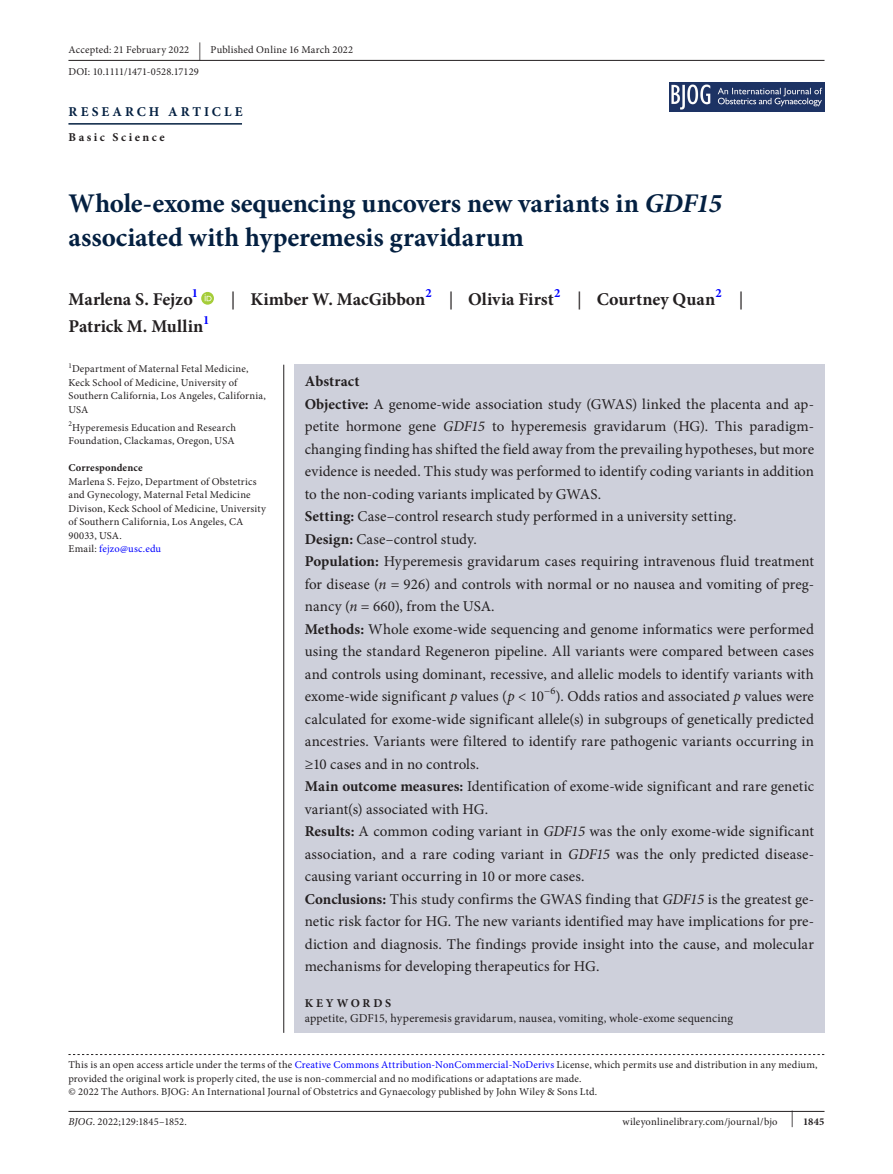
<style>
.page{position:relative;width:893px;height:1174px;background:#fff}
.page>*{position:absolute;margin:0;border:0;box-sizing:border-box;transform-origin:0 0}
.t1{font:700 27px/34.5px "Minion Pro";color:#042041}
.t2{font:700 18px "Minion Pro";color:#231f20}
.t3{font:18px "Minion Pro";color:#231f20}
.t4{font:15px/22.5px "Minion Pro";letter-spacing:.005em;color:#231f20}
.t5{font:700 13.5px "Minion Pro";letter-spacing:.23em;color:#042041}
.t6{font:700 12.6px "Minion Pro";color:#00f}
.t7{font:12px "Minion Pro";letter-spacing:.01em;color:#231f20}
.t8{font:700 12px "Minion Pro";letter-spacing:.215em;color:#231f20}
.t9{font:10.5px/13.5px "Minion Pro";letter-spacing:.015em;color:#231f20}
.t10{font:700 10.5px "Minion Pro";letter-spacing:.01em;color:#231f20}
.t11{font:7.35px "Minion Pro";color:#231f20}
.s1{font-size:18px}
.s2{font-style:italic}
.s3{font-weight:400}
.s4{color:#00f}
.s5{font-weight:700}
</style>
<div class="page">
<hr style="left:68px;top:1111px;width:756px;height:1px;background:#231f20">
<img style="left:670px;top:82px;width:154px;height:30px">
<hr style="left:68px;top:123px;width:174px;height:2px;background:#042041">
<svg style="left:201px;top:292px;width:13px;height:13px"></svg>
<svg style="left:205px;top:294px;width:7px;height:7px"></svg>
<hr style="left:68px;top:60px;width:756px;height:1px;background:#231f20">
<div style="left:294px;top:365px;width:530px;height:667px;background:#ced0db"></div>
<hr style="left:283px;top:365px;width:1px;height:667px;background:#231f20">
<svg style="left:68px;top:1054px;width:756px;height:1px"></svg>
<p class="t9" style="left:68px;top:39px;width:286px;line-height:21.9px">Accepted: 21 February 2022 <span class="s1">|</span> Published Online 16 March 2022<br>DOI: 10.1111/1471-0528.17129</p>
<p class="t5" style="left:69px;top:102px;width:175px">RESEARCH ARTICLE</p>
<p class="t8" style="left:68px;top:129px;width:98px">Basic Science</p>
<h1 class="t1" style="left:68px;top:185px;width:655px">Whole-exome sequencing uncovers new variants in <span class="s2">GDF15 </span>associated with hyperemesis gravidarum</h1>
<p class="t2" style="left:68px;top:286px;width:126px">Marlena S. Fejzo</p>
<p class="t6" style="left:192px;top:284px;width:8px">1</p>
<p class="t2" style="left:231px;top:286px;width:196px"><span class="s3">|</span> Kimber W. MacGibbon</p>
<p class="t6" style="left:425px;top:284px;width:8px">2</p>
<p class="t2" style="left:449px;top:286px;width:107px"><span class="s3">|</span> Olivia First</p>
<p class="t6" style="left:554px;top:284px;width:8px">2</p>
<p class="t2" style="left:577px;top:286px;width:139px"><span class="s3">|</span> Courtney Quan</p>
<p class="t6" style="left:715px;top:284px;width:8px">2</p>
<p class="t3" style="left:739px;top:287px;width:6px">|</p>
<p class="t2" style="left:68px;top:313px;width:137px">Patrick M. Mullin</p>
<p class="t6" style="left:203px;top:311px;width:8px">1</p>
<p class="t11" style="left:68px;top:360px;width:5px">1</p>
<p class="t9" style="left:68px;top:362px;width:199px;text-indent:4px">Department of Maternal Fetal Medicine,<br>Keck School of Medicine, University of<br>Southern California, Los Angeles, California,<br>USA</p>
<p class="t11" style="left:68px;top:419px;width:5px">2</p>
<p class="t9" style="left:68px;top:421px;width:169px;text-align:center">Hyperemesis Education and Research<br>Foundation, Clackamas, Oregon, USA</p>
<p class="t10" style="left:68px;top:460px;width:76px">Correspondence</p>
<p class="t9" style="left:68px;top:475px;width:199px">Marlena S. Fejzo, Department of Obstetrics and Gynecology, Maternal Fetal Medicine Divison, Keck School of Medicine, University of Southern California, Los Angeles, CA 90033, USA.<br>Email: <span class="s4">fejzo@usc.edu</span></p>
<p class="t4" style="left:305px;top:370px;width:511px"><span class="s5">Abstract<br>Objective:</span> A genome-wide association study (GWAS) linked the placenta and ap&shy;petite hormone gene <span class="s2">GDF15</span> to hyperemesis gravidarum (HG). This paradigm&shy;changing finding has shifted the field away from the prevailing hypotheses, but more evidence is needed. This study was performed to identify coding variants in addition to the non-coding variants implicated by GWAS.<br><span class="s5">Setting:</span> Case–control research study performed in a university setting.<br><span class="s5">Design:</span> Case–control study.<br><span class="s5">Population:</span> Hyperemesis gravidarum cases requiring intravenous fluid treatment for disease (<span class="s2">n</span> = 926) and controls with normal or no nausea and vomiting of preg&shy;nancy (<span class="s2">n</span> = 660), from the USA.<br><span class="s5">Methods:</span> Whole exome-wide sequencing and genome informatics were performed using the standard Regeneron pipeline. All variants were compared between cases and controls using dominant, recessive, and allelic models to identify variants with exome-wide significant <span class="s2">p</span> values (<span class="s2">p</span> &lt; 10</p>
<p class="t9" style="left:544px;top:684px;width:13px">−6</p>
<p class="t4" style="left:305px;top:685px;width:511px;text-indent:251px">). Odds ratios and associated <span class="s2">p</span> values were calculated for exome-wide significant allele(s) in subgroups of genetically predicted ancestries. Variants were filtered to identify rare pathogenic variants occurring in ≥10 cases and in no controls.<br><span class="s5">Main outcome measures:</span> Identification of exome-wide significant and rare genetic variant(s) associated with HG.<br><span class="s5">Results:</span> A common coding variant in <span class="s2">GDF15</span> was the only exome-wide significant association, and a rare coding variant in <span class="s2">GDF15</span> was the only predicted disease&shy;causing variant occurring in 10 or more cases.<br><span class="s5">Conclusions:</span> This study confirms the GWAS finding that <span class="s2">GDF15</span> is the greatest ge&shy;netic risk factor for HG. The new variants identified may have implications for pre&shy;diction and diagnosis. The findings provide insight into the cause, and molecular mechanisms for developing therapeutics for HG.</p>
<p class="t8" style="left:305px;top:995px;width:88px">KEYWORDS</p>
<p class="t7" style="left:305px;top:1010px;width:430px">appetite, GDF15, hyperemesis gravidarum, nausea, vomiting, whole-exome sequencing</p>
<p class="t9" style="left:68px;top:1058px;width:751px">This is an open access article under the terms of the <span class="s4">Creative Commons Attribution-NonCommercial-NoDerivs</span> License, which permits use and distribution in any medium, provided the original work is properly cited, the use is non-commercial and no modifications or adaptations are made.<br>© 2022 The Authors. BJOG: An International Journal of Obstetrics and Gynaecology published by John Wiley &amp; Sons Ltd.</p>
<p class="t9" style="left:68px;top:1115px;width:120px"><span class="s2">BJOG</span>. 2022;129:1845–1852.</p>
<p class="t9" style="left:622px;top:1115px;width:204px">wileyonlinelibrary.com/journal/bjo <sup>|</sup> <span class="s5">1845</span></p>
</div>
